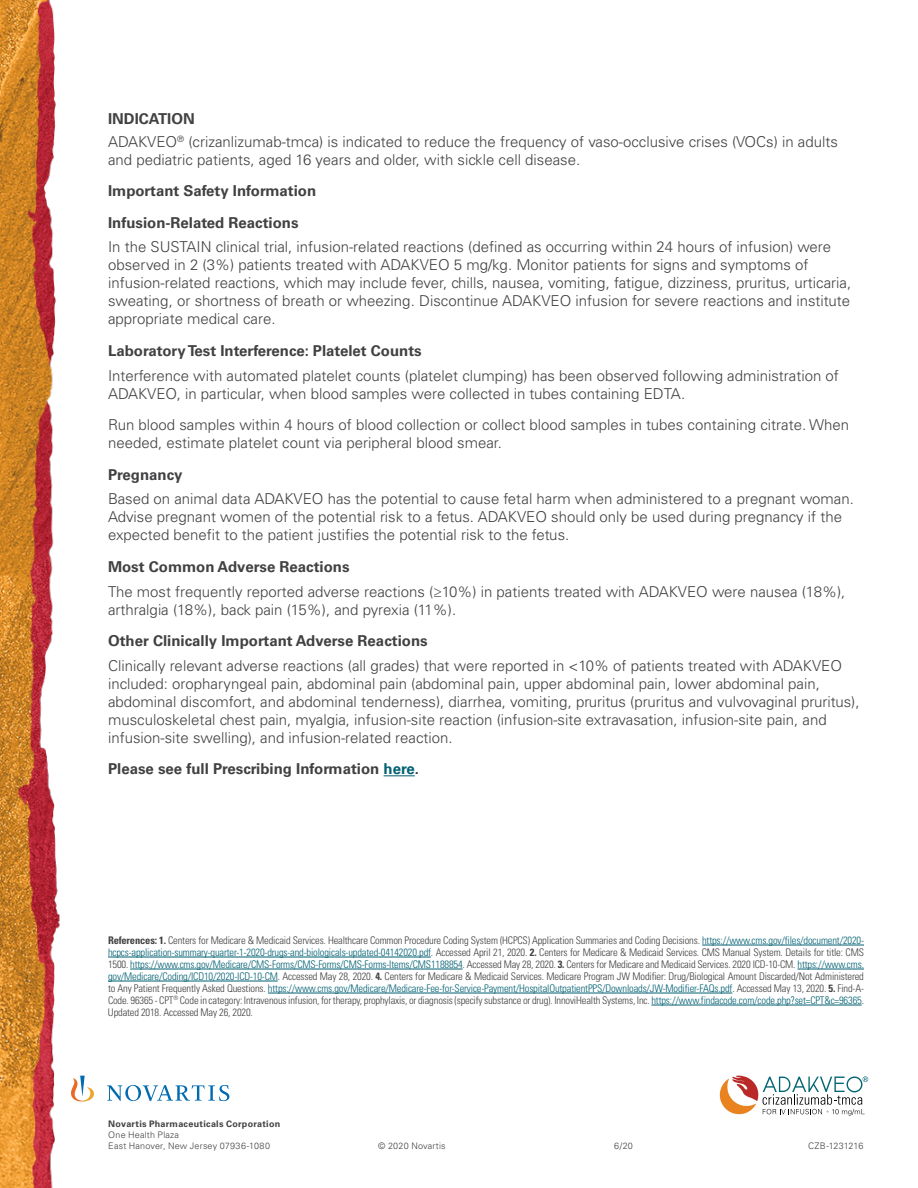
<style>
.page{position:relative;width:918px;height:1188px;background:#fff}
.page>*{position:absolute;margin:0;border:0;box-sizing:border-box;transform-origin:0 0}
.t1{font:300 15px/18px "Univers LT Std";color:#414042}
.t2{font:700 15px/31.5px "Univers LT Std";color:#414042}
.t3{font:300 condensed 10.5px/12px "Univers LT Std";letter-spacing:-.015em;color:#414042;text-align:justify}
.t4{font:300 9px/10.8px "Univers LT Std";letter-spacing:.02em;color:#414042}
.t5{font:700 9px "Univers LT Std";letter-spacing:.03em;color:#414042}
.s1{font-weight:700}
.s2{color:#006072}
</style>
<div class="page">
<img style="left:0;top:0;width:60px;height:1188px">
<svg style="left:720px;top:1076px;width:148px;height:40px"></svg>
<svg style="left:71px;top:1076px;width:158px;height:26px"></svg>
<hr style="left:384px;top:775px;width:31px;height:1px;background:#006072">
<hr style="left:702px;top:945px;width:162px;height:1px;background:#006072">
<hr style="left:108px;top:957px;width:323px;height:1px;background:#006072">
<hr style="left:130px;top:969px;width:333px;height:1px;background:#006072">
<hr style="left:797px;top:969px;width:67px;height:1px;background:#006072">
<hr style="left:108px;top:981px;width:170px;height:1px;background:#006072">
<hr style="left:268px;top:993px;width:464px;height:1px;background:#006072">
<hr style="left:651px;top:1005px;width:211px;height:1px;background:#006072">
<p class="t1" style="left:108px;top:108px;width:731px;line-height:22.4px"><span class="s1">INDICATION<br></span>ADAKVEO<sup>®</sup> (crizanlizumab-tmca) is indicated to reduce the frequency of vaso-occlusive crises (VOCs) in adults</p>
<p class="t1" style="left:108px;top:150px;width:474px">and pediatric patients, aged 16 years and older, with sickle cell disease.</p>
<p class="t2" style="left:108px;top:175px;width:210px">Important Safety Information<br>Infusion-Related Reactions</p>
<p class="t1" style="left:108px;top:238px;width:745px">In the SUSTAIN clinical trial, infusion-related reactions (defined as occurring within 24 hours of infusion) were observed in 2 (3%) patients treated with ADAKVEO 5 mg/kg. Monitor patients for signs and symptoms of infusion-related reactions, which may include fever, chills, nausea, vomiting, fatigue, dizziness, pruritus, urticaria, sweating, or shortness of breath or wheezing. Discontinue ADAKVEO infusion for severe reactions and institute appropriate medical care.</p>
<p class="t2" style="left:108px;top:335px;width:315px">Laboratory Test Interference: Platelet Counts</p>
<p class="t1" style="left:108px;top:366px;width:732px">Interference with automated platelet counts (platelet clumping) has been observed following administration of<br>ADAKVEO, in particular, when blood samples were collected in tubes containing EDTA.</p>
<p class="t1" style="left:108px;top:416px;width:743px">Run blood samples within 4 hours of blood collection or collect blood samples in tubes containing citrate. When needed, estimate platelet count via peripheral blood smear.</p>
<p class="t2" style="left:108px;top:459px;width:76px">Pregnancy</p>
<p class="t1" style="left:108px;top:490px;width:747px">Based on animal data ADAKVEO has the potential to cause fetal harm when administered to a pregnant woman.<br>Advise pregnant women of the potential risk to a fetus. ADAKVEO should only be used during pregnancy if the expected benefit to the patient justifies the potential risk to the fetus.</p>
<p class="t2" style="left:108px;top:551px;width:243px">Most Common Adverse Reactions</p>
<p class="t1" style="left:108px;top:582px;width:739px">The most frequently reported adverse reactions (≥10%) in patients treated with ADAKVEO were nausea (18%), arthralgia (18%), back pain (15%), and pyrexia (11%).</p>
<p class="t2" style="left:108px;top:625px;width:321px">Other Clinically Important Adverse Reactions</p>
<p class="t1" style="left:108px;top:657px;width:753px">Clinically relevant adverse reactions (all grades) that were reported in &lt;10% of patients treated with ADAKVEO included: oropharyngeal pain, abdominal pain (abdominal pain, upper abdominal pain, lower abdominal pain, abdominal discomfort, and abdominal tenderness), diarrhea, vomiting, pruritus (pruritus and vulvovaginal pruritus), musculoskeletal chest pain, myalgia, infusion-site reaction (infusion-site extravasation, infusion-site pain, and infusion-site swelling), and infusion-related reaction.</p>
<p class="t2" style="left:108px;top:753px;width:313px">Please see full Prescribing Information <span class="s2">here</span>.</p>
<p class="t3" style="left:108px;top:934px;width:758px"><span class="s1">References: 1.</span> Centers for Medicare &amp; Medicaid Services. Healthcare Common Procedure Coding System (HCPCS) Application Summaries and Coding Decisions. <span class="s2">https://www.cms.gov/files/document/2020- hcpcs-application-summary-quarter-1-2020-drugs-and-biologicals-updated-04142020.pdf</span>. Accessed April 21, 2020. <span class="s1">2.</span> Centers for Medicare &amp; Medicaid Services. CMS Manual System. Details for title: CMS 1500. <span class="s2">https://www.cms.gov/Medicare/CMS-Forms/CMS-Forms/CMS-Forms-Items/CMS1188854</span>. Accessed May 28, 2020. <span class="s1">3.</span> Centers for Medicare and Medicaid Services. 2020 ICD-10-CM. <span class="s2">https://www.cms. gov/Medicare/Coding/ICD10/2020-ICD-10-CM</span>. Accessed May 28, 2020. <span class="s1">4.</span> Centers for Medicare &amp; Medicaid Services. Medicare Program JW Modifier: Drug/Biological Amount Discarded/Not Administered to Any Patient Frequently Asked Questions. <span class="s2">https://www.cms.gov/Medicare/Medicare-Fee-for-Service-Payment/HospitalOutpatientPPS/Downloads/JW-Modifier-FAQs.pdf</span>. Accessed May 13, 2020. <span class="s1">5.</span> Find-A-Code. 96365 - CPT<sup>®</sup> Code in category: Intravenous infusion, for therapy, prophylaxis, or diagnosis (specify substance or drug). InnoviHealth Systems, Inc. <span class="s2">https://www.findacode.com/code.php?set=CPT&amp;c=96365</span>.<br>Updated 2018. Accessed May 26, 2020.</p>
<p class="t5" style="left:108px;top:1119px;width:173px">Novartis Pharmaceuticals Corporation</p>
<p class="t4" style="left:108px;top:1130px;width:163px">One Health Plaza<br>East Hanover, New Jersey 07936-1080</p>
<p class="t4" style="left:378px;top:1140px;width:69px">© 2020 Novartis</p>
<p class="t4" style="left:614px;top:1140px;width:20px">6/20</p>
<p class="t4" style="left:808px;top:1140px;width:57px">CZB-1231216</p>
</div>
